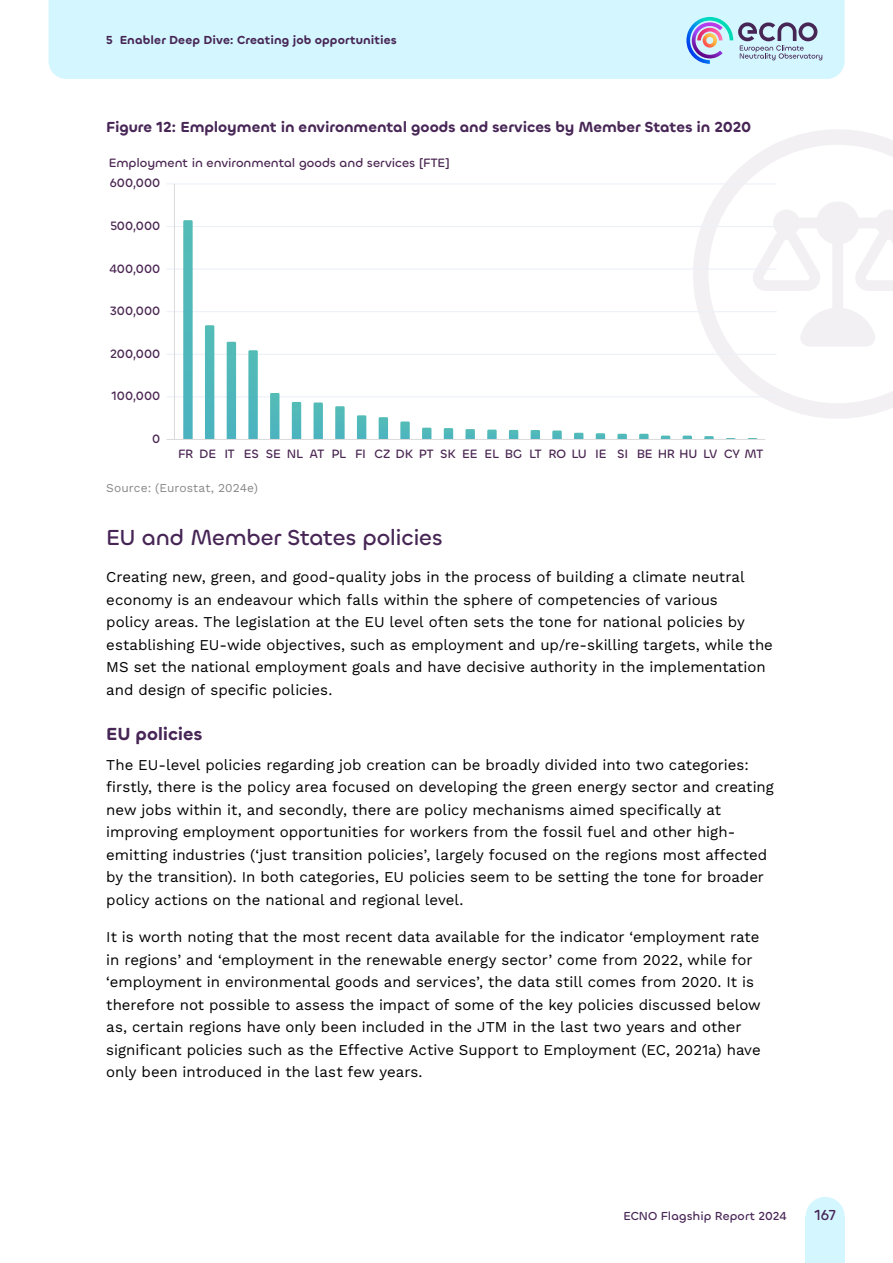
<style>
.page{position:relative;width:893px;height:1263px;background:#fff}
.page>*{position:absolute;margin:0;border:0;box-sizing:border-box;transform-origin:0 0}
.t1{font:500 22.5px "Chillax";letter-spacing:-.015em;color:#472656}
.t2{font:600 18px "Chillax";letter-spacing:-.01em;color:#472656}
.Bodytext{font:15px/22.5px "Work Sans";color:#000}
.t3{font:600 15px "Chillax";letter-spacing:-.005em;color:#472656}
.t4{font:500 15px "Chillax";color:#472656}
.t5{font:500 12.6px "Chillax";letter-spacing:-.01em;color:#4a2652}
.t6{font:600 12px "Chillax";letter-spacing:.01em;color:#472656}
.Anmerkung{font:12px "Work Sans";letter-spacing:.01em;color:#878787}
.t7{font:500 12px "Chillax";letter-spacing:.005em;color:#472656}
</style>
<div class="page">
<svg style="left:693px;top:129px;width:200px;height:290px"></svg>
<svg style="left:752px;top:201px;width:141px;height:146px"></svg>
<div style="left:48px;top:0;width:797px;height:79px;background:#d4f7ff"></div>
<div style="left:806px;top:1216px;width:39px;height:47px;background:#d4f6ff"></div>
<div style="left:806px;top:1197px;width:39px;height:39px;background:#d4f6ff;border-radius:50%"></div>
<svg style="left:686px;top:17px;width:136px;height:47px;background:#b1c5dc"></svg>
<hr style="left:167px;top:439px;width:598px;height:1px;background:#dadada">
<hr style="left:167px;top:354px;width:610px;height:1px;background:#ecf0f8">
<hr style="left:167px;top:311px;width:610px;height:1px;background:#ecf0f8">
<hr style="left:167px;top:226px;width:610px;height:1px;background:#ecf0f8">
<hr style="left:167px;top:183px;width:610px;height:1px;background:#ecf0f8">
<hr style="left:167px;top:396px;width:610px;height:1px;background:#ecf0f8">
<hr style="left:167px;top:268px;width:610px;height:2px;background:#ecf0f8">
<svg style="left:183px;top:220px;width:10px;height:219px;background:#5abbbe"></svg>
<svg style="left:205px;top:325px;width:9px;height:114px"></svg>
<svg style="left:227px;top:342px;width:9px;height:97px"></svg>
<svg style="left:248px;top:350px;width:10px;height:89px"></svg>
<svg style="left:270px;top:393px;width:9px;height:46px"></svg>
<svg style="left:292px;top:402px;width:9px;height:37px"></svg>
<svg style="left:314px;top:402px;width:9px;height:37px"></svg>
<svg style="left:335px;top:406px;width:10px;height:33px"></svg>
<svg style="left:357px;top:415px;width:9px;height:24px"></svg>
<svg style="left:379px;top:417px;width:9px;height:22px"></svg>
<svg style="left:400px;top:421px;width:10px;height:18px"></svg>
<svg style="left:422px;top:428px;width:9px;height:11px"></svg>
<svg style="left:444px;top:428px;width:9px;height:11px"></svg>
<svg style="left:465px;top:429px;width:10px;height:10px"></svg>
<svg style="left:487px;top:430px;width:10px;height:9px"></svg>
<svg style="left:509px;top:430px;width:9px;height:9px"></svg>
<svg style="left:531px;top:430px;width:9px;height:9px"></svg>
<svg style="left:552px;top:430px;width:10px;height:9px"></svg>
<svg style="left:574px;top:433px;width:9px;height:6px"></svg>
<svg style="left:596px;top:433px;width:9px;height:6px"></svg>
<svg style="left:617px;top:434px;width:10px;height:5px"></svg>
<svg style="left:639px;top:434px;width:10px;height:5px"></svg>
<svg style="left:661px;top:436px;width:9px;height:3px"></svg>
<svg style="left:683px;top:436px;width:9px;height:3px"></svg>
<svg style="left:704px;top:436px;width:10px;height:3px"></svg>
<hr style="left:174px;top:184px;width:1px;height:255px;background:#dadada">
<p class="t6" style="left:106px;top:33px;width:292px">5 Enabler Deep Dive: Creating job opportunities</p>
<p class="t3" style="left:106px;top:117px;width:646px">Figure 12: Employment in environmental goods and services by Member States in 2020</p>
<p class="t5" style="left:109px;top:155px;width:343px">Employment in environmental goods and services [FTE]</p>
<p class="t5" style="left:110px;top:175px;width:52px">600,000</p>
<p class="t5" style="left:110px;top:218px;width:51px">500,000</p>
<p class="t5" style="left:109px;top:261px;width:52px">400,000</p>
<p class="t5" style="left:110px;top:303px;width:52px">300,000</p>
<p class="t5" style="left:110px;top:346px;width:52px">200,000</p>
<p class="t5" style="left:112px;top:388px;width:50px">100,000</p>
<p class="t5" style="left:152px;top:431px;width:10px">0</p>
<p class="t5" style="left:178px;top:445px;width:587px">FR DE IT ES SE NL AT PL FI CZ DK PT SK EE EL BG LT RO LU IE SI BE HR HU LV CY MT</p>
<p class="Anmerkung" style="left:106px;top:478px;width:153px">Source: (Eurostat, 2024e)</p>
<h3 class="t1" style="left:106px;top:523px;width:338px">EU and Member States policies</h3>
<p class="Bodytext" style="left:106px;top:565px;width:668px">Creating new, green, and good-quality jobs in the process of building a climate neutral economy is an endeavour which falls within the sphere of competencies of various<br>policy areas. The legislation at the EU level often sets the tone for national policies by establishing EU-wide objectives, such as employment and up/re-skilling targets, while the MS set the national employment goals and have decisive authority in the implementation and design of specific policies.</p>
<h4 class="t2" style="left:106px;top:722px;width:98px">EU policies</h4>
<p class="Bodytext" style="left:106px;top:752px;width:669px">The EU-level policies regarding job creation can be broadly divided into two categories: firstly, there is the policy area focused on developing the green energy sector and creating new jobs within it, and secondly, there are policy mechanisms aimed specifically at improving employment opportunities for workers from the fossil fuel and other high&shy;emitting industries (‘just transition policies’, largely focused on the regions most affected by the transition). In both categories, EU policies seem to be setting the tone for broader policy actions on the national and regional level.</p>
<p class="Bodytext" style="left:106px;top:925px;width:656px">It is worth noting that the most recent data available for the indicator ‘employment rate in regions’ and ‘employment in the renewable energy sector’ come from 2022, while for ‘employment in environmental goods and services’, the data still comes from 2020. It is therefore not possible to assess the impact of some of the key policies discussed below as, certain regions have only been included in the JTM in the last two years and other significant policies such as the Effective Active Support to Employment (EC, 2021a) have only been introduced in the last few years.</p>
<p class="t7" style="left:623px;top:1208px;width:165px">ECNO Flagship Report 2024</p>
<p class="t4" style="left:814px;top:1205px;width:23px">167</p>
</div>
